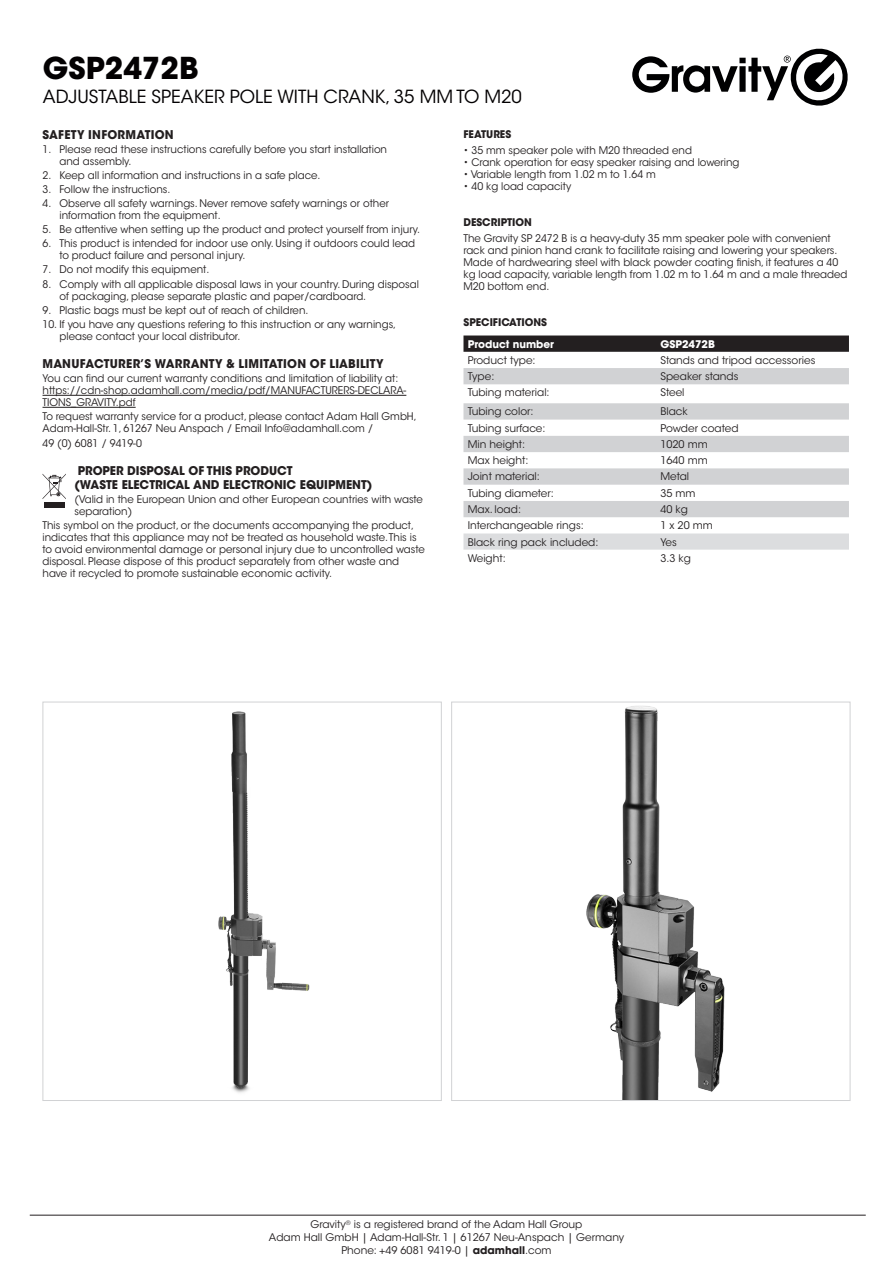
<style>
.page{position:relative;width:893px;height:1263px;background:#fff}
.page>*{position:absolute;margin:0;border:0;box-sizing:border-box;transform-origin:0 0}
.t1{font:700 30px "ITC Avant Garde Std";color:#030102}
.t2{font:18px "ITC Avant Garde Std";color:#030102}
.Fliesstext_Courier_N{font:700 12px "ITC Avant Garde Std";color:#231f20}
.Ü-Gross_hel{font:700 12px "ITC Avant Garde Std";letter-spacing:.015em;color:#231f20}
.Fliesstext_Courier_N-2{font:10.5px/12px "ITC Avant Garde Std";color:#231f20}
.Ü-Gross_hel-2{font:10.5px/12px "ITC Avant Garde Std";color:#231f20}
.t3{font:700 10.5px "ITC Avant Garde Std";color:#fff}
.Fliesstext_Courier_N-3{font:700 10.5px "ITC Avant Garde Std";color:#231f20}
.Ü-Gross_hel-3{font:700 10.5px "ITC Avant Garde Std";color:#231f20}
.s1{font-weight:700}
</style>
<div class="page">
<svg style="left:463px;top:335px;width:386px;height:17px;background:#2c2829"></svg>
<svg style="left:463px;top:368px;width:386px;height:149px;fill:#d1d2d4"></svg>
<svg style="left:463px;top:533px;width:386px;height:17px;background:#dddee0"></svg>
<svg style="left:632px;top:48px;width:216px;height:58px"></svg>
<hr style="left:43px;top:395px;width:363px;height:1px;background:#231f20">
<hr style="left:43px;top:407px;width:93px;height:1px;background:#231f20">
<div style="left:44px;top:503px;width:21px;height:5px;background:#231f20"></div>
<svg style="left:43px;top:474px;width:23px;height:25px"></svg>
<img style="left:218px;top:711px;width:92px;height:382px">
<img style="left:586px;top:706px;width:139px;height:393px">
<hr style="left:30px;top:1215px;width:836px;height:1px;background:#231f20">
<p class="t1" style="left:43px;top:49px;width:157px">GSP2472B</p>
<p class="t2" style="left:43px;top:86px;width:480px">ADJUSTABLE SPEAKER POLE WITH CRANK, 35 MM TO M20</p>
<p class="Ü-Gross_hel" style="left:43px;top:126px;width:133px">SAFETY INFORMATION</p>
<p class="Fliesstext_Courier_N-2" style="left:60px;top:143px;width:329px;text-indent:-17px">1. Please read these instructions carefully before you start installation and assembly.</p>
<p class="Fliesstext_Courier_N-2" style="left:43px;top:169px;width:279px">2. Keep all information and instructions in a safe place.</p>
<p class="Fliesstext_Courier_N-2" style="left:43px;top:183px;width:129px">3. Follow the instructions.</p>
<p class="Fliesstext_Courier_N-2" style="left:60px;top:197px;width:331px;text-indent:-17px">4. Observe all safety warnings. Never remove safety warnings or other information from the equipment.</p>
<p class="Fliesstext_Courier_N-2" style="left:43px;top:224px;width:379px">5. Be attentive when setting up the product and protect yourself from injury.</p>
<p class="Fliesstext_Courier_N-2" style="left:60px;top:238px;width:357px;text-indent:-17px">6. This product is intended for indoor use only. Using it outdoors could lead to product failure and personal injury.</p>
<p class="Fliesstext_Courier_N-2" style="left:43px;top:264px;width:168px">7. Do not modify this equipment.</p>
<p class="Fliesstext_Courier_N-2" style="left:60px;top:278px;width:361px;text-indent:-17px">8. Comply with all applicable disposal laws in your country. During disposal of packaging, please separate plastic and paper/cardboard.</p>
<p class="Fliesstext_Courier_N-2" style="left:43px;top:304px;width:267px">9. Plastic bags must be kept out of reach of children.</p>
<p class="Fliesstext_Courier_N-2" style="left:60px;top:318px;width:338px;text-indent:-17px">10. If you have any questions refering to this instruction or any warnings, please contact your local distributor.</p>
<p class="Ü-Gross_hel" style="left:43px;top:356px;width:343px">MANUFACTURER’S WARRANTY &amp; LIMITATION OF LIABILITY</p>
<p class="Fliesstext_Courier_N-2" style="left:43px;top:373px;width:365px">You can find our current warranty conditions and limitation of liability at: https://cdn-shop.adamhall.com/media/pdf/MANUFACTURERS-DECLARA-<br>TIONS_GRAVITY.pdf</p>
<p class="Fliesstext_Courier_N-2" style="left:43px;top:411px;width:376px">To request warranty service for a product, please contact Adam Hall GmbH,<br>Adam-Hall-Str. 1, 61267 Neu Anspach / Email Info@adamhall.com /</p>
<p class="Fliesstext_Courier_N-2" style="left:43px;top:437px;width:101px">49 (0) 6081 / 9419-0</p>
<p class="Fliesstext_Courier_N" style="left:78px;top:463px;width:216px">PROPER DISPOSAL OF THIS PRODUCT</p>
<p class="Fliesstext_Courier_N" style="left:74px;top:477px;width:299px">(WASTE ELECTRICAL AND ELECTRONIC EQUIPMENT)</p>
<p class="Fliesstext_Courier_N-2" style="left:74px;top:493px;width:350px">(Valid in the European Union and other European countries with waste separation)</p>
<p class="Fliesstext_Courier_N-2" style="left:43px;top:519px;width:384px">This symbol on the product, or the documents accompanying the product, indicates that this appliance may not be treated as household waste. This is to avoid environmental damage or personal injury due to uncontrolled waste disposal. Please dispose of this product separately from other waste and have it recycled to promote sustainable economic activity.</p>
<p class="Fliesstext_Courier_N-3" style="left:463px;top:127px;width:49px">FEATURES</p>
<p class="Fliesstext_Courier_N-2" style="left:463px;top:144px;width:230px">• 35 mm speaker pole with M20 threaded end</p>
<p class="Fliesstext_Courier_N-2" style="left:463px;top:156px;width:278px">• Crank operation for easy speaker raising and lowering</p>
<p class="Fliesstext_Courier_N-2" style="left:463px;top:168px;width:194px">• Variable length from 1.02 m to 1.64 m</p>
<p class="Fliesstext_Courier_N-2" style="left:463px;top:180px;width:109px">• 40 kg load capacity</p>
<p class="Fliesstext_Courier_N-3" style="left:463px;top:215px;width:70px">DESCRIPTION</p>
<p class="Ü-Gross_hel-2" style="left:463px;top:233px;width:385px">The Gravity SP 2472 B is a heavy-duty 35 mm speaker pole with convenient rack and pinion hand crank to facilitate raising and lowering your speakers.<br>Made of hardwearing steel with black powder coating finish, it features a 40 kg load capacity, variable length from 1.02 m to 1.64 m and a male threaded M20 bottom end.</p>
<p class="Ü-Gross_hel-3" style="left:463px;top:316px;width:85px">SPECIFICATIONS</p>
<p class="t3" style="left:468px;top:337px;width:88px">Product number</p>
<p class="t3" style="left:660px;top:337px;width:56px">GSP2472B</p>
<p class="Fliesstext_Courier_N-2" style="left:468px;top:354px;width:69px">Product type:</p>
<p class="Fliesstext_Courier_N-2" style="left:660px;top:354px;width:156px">Stands and tripod accessories</p>
<p class="Fliesstext_Courier_N-2" style="left:468px;top:370px;width:28px">Type:</p>
<p class="Fliesstext_Courier_N-2" style="left:660px;top:370px;width:80px">Speaker stands</p>
<p class="Fliesstext_Courier_N-2" style="left:468px;top:387px;width:83px">Tubing material:</p>
<p class="Fliesstext_Courier_N-2" style="left:660px;top:387px;width:26px">Steel</p>
<p class="Fliesstext_Courier_N-2" style="left:468px;top:406px;width:67px">Tubing color:</p>
<p class="Fliesstext_Courier_N-2" style="left:660px;top:406px;width:29px">Black</p>
<p class="Fliesstext_Courier_N-2" style="left:468px;top:422px;width:79px">Tubing surface:</p>
<p class="Fliesstext_Courier_N-2" style="left:660px;top:422px;width:80px">Powder coated</p>
<p class="Fliesstext_Courier_N-2" style="left:468px;top:438px;width:59px">Min height:</p>
<p class="Fliesstext_Courier_N-2" style="left:660px;top:438px;width:49px">1020 mm</p>
<p class="Fliesstext_Courier_N-2" style="left:468px;top:454px;width:62px">Max height:</p>
<p class="Fliesstext_Courier_N-2" style="left:660px;top:454px;width:49px">1640 mm</p>
<p class="Fliesstext_Courier_N-2" style="left:468px;top:471px;width:74px">Joint material:</p>
<p class="Fliesstext_Courier_N-2" style="left:660px;top:471px;width:30px">Metal</p>
<p class="Fliesstext_Courier_N-2" style="left:468px;top:487px;width:88px">Tubing diameter:</p>
<p class="Fliesstext_Courier_N-2" style="left:660px;top:487px;width:37px">35 mm</p>
<p class="Fliesstext_Courier_N-2" style="left:468px;top:503px;width:55px">Max. load:</p>
<p class="Fliesstext_Courier_N-2" style="left:660px;top:503px;width:29px">40 kg</p>
<p class="Fliesstext_Courier_N-2" style="left:468px;top:520px;width:118px">Interchangeable rings:</p>
<p class="Fliesstext_Courier_N-2" style="left:660px;top:520px;width:54px">1 x 20 mm</p>
<p class="Fliesstext_Courier_N-2" style="left:468px;top:536px;width:132px">Black ring pack included:</p>
<p class="Fliesstext_Courier_N-2" style="left:660px;top:536px;width:18px">Yes</p>
<p class="Fliesstext_Courier_N-2" style="left:468px;top:552px;width:40px">Weight:</p>
<p class="Fliesstext_Courier_N-2" style="left:660px;top:552px;width:32px">3.3 kg</p>
<p class="Fliesstext_Courier_N-2" style="left:269px;top:1218px;width:357px;line-height:12.6px;text-align:center">Gravity<sup>®</sup> is a registered brand of the Adam Hall Group<br>Adam Hall GmbH | Adam-Hall-Str. 1 | 61267 Neu-Anspach | Germany<br>Phone: +49 6081 9419-0 | <span class="s1">adamhall</span>.com</p>
</div>
